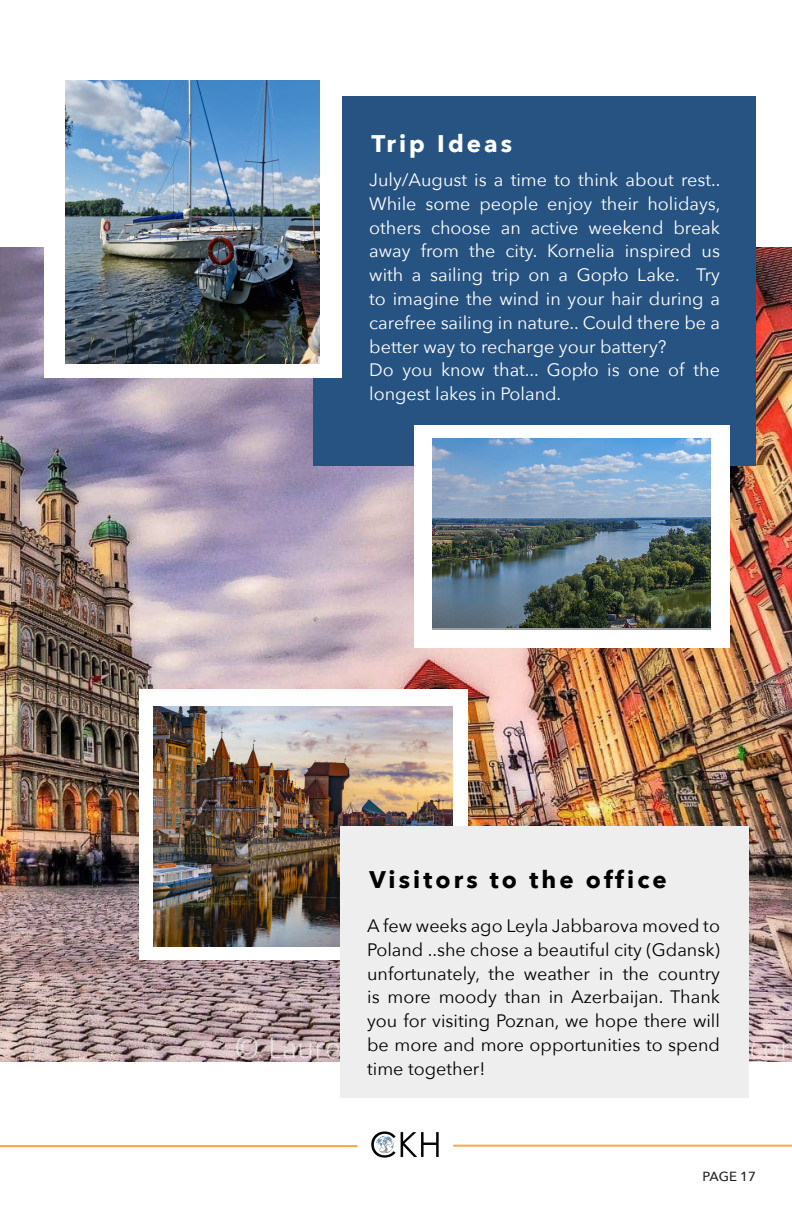
<style>
.page{position:relative;width:792px;height:1224px;background:#fff}
.page>*{position:absolute;margin:0;border:0;box-sizing:border-box;transform-origin:0 0}
.t1{font:700 24px "Avenir Next";letter-spacing:.13em;color:#000}
.t2{font:700 24px "Avenir Next";letter-spacing:.13em;color:#fff}
.t3{font:18px/23.8px "Avenir Next";color:#fff;text-align:justify}
.t4{font:18px/23.8px "Avenir Next";color:#000;text-align:justify}
.t5{font:500 13.2px "Avenir Next";letter-spacing:-.01em;color:#231f20}
</style>
<div class="page">
<hr style="left:453px;top:1145px;width:339px;height:2px;background:#faa741">
<svg style="left:371px;top:1131px;width:68px;height:27px"></svg>
<hr style="left:0;top:1145px;width:358px;height:2px;background:#faa741">
<img style="left:0;top:248px;width:792px;height:814px">
<div style="left:314px;top:96px;width:442px;height:370px;background:#275383"></div>
<div style="left:139px;top:689px;width:329px;height:271px;background:#fff"></div>
<img style="left:153px;top:707px;width:300px;height:239px">
<div style="left:340px;top:827px;width:409px;height:271px;background:#eeeeef"></div>
<div style="left:44px;top:60px;width:298px;height:318px;background:#fff"></div>
<img style="left:65px;top:81px;width:254px;height:283px">
<div style="left:414px;top:426px;width:315px;height:222px;background:#fff"></div>
<img style="left:432px;top:438px;width:279px;height:189px">
<p class="t2" style="left:372px;top:123px;width:142px">Trip Ideas</p>
<p class="t3" style="left:369px;top:167px;width:353px">July/August is a time to think about rest..<br>While some people enjoy their holidays, others choose an active weekend break away from the city. Kornelia inspired us with a sailing trip on a Gopło Lake. Try to imagine the wind in your hair during a carefree sailing in nature.. Could there be a better way to recharge your battery?</p>
<p class="t3" style="left:369px;top:357px;width:352px">Do you know that... Gopło is one of the longest lakes in Poland.</p>
<p class="t1" style="left:369px;top:859px;width:299px">Visitors to the office</p>
<p class="t4" style="left:367px;top:913px;width:354px">A few weeks ago Leyla Jabbarova moved to Poland ..she chose a beautiful city (Gdansk) unfortunately, the weather in the country is more moody than in Azerbaijan. Thank you for visiting Poznan, we hope there will be more and more opportunities to spend time together!</p>
<p class="t5" style="left:703px;top:1165px;width:55px">PAGE 17</p>
</div>
